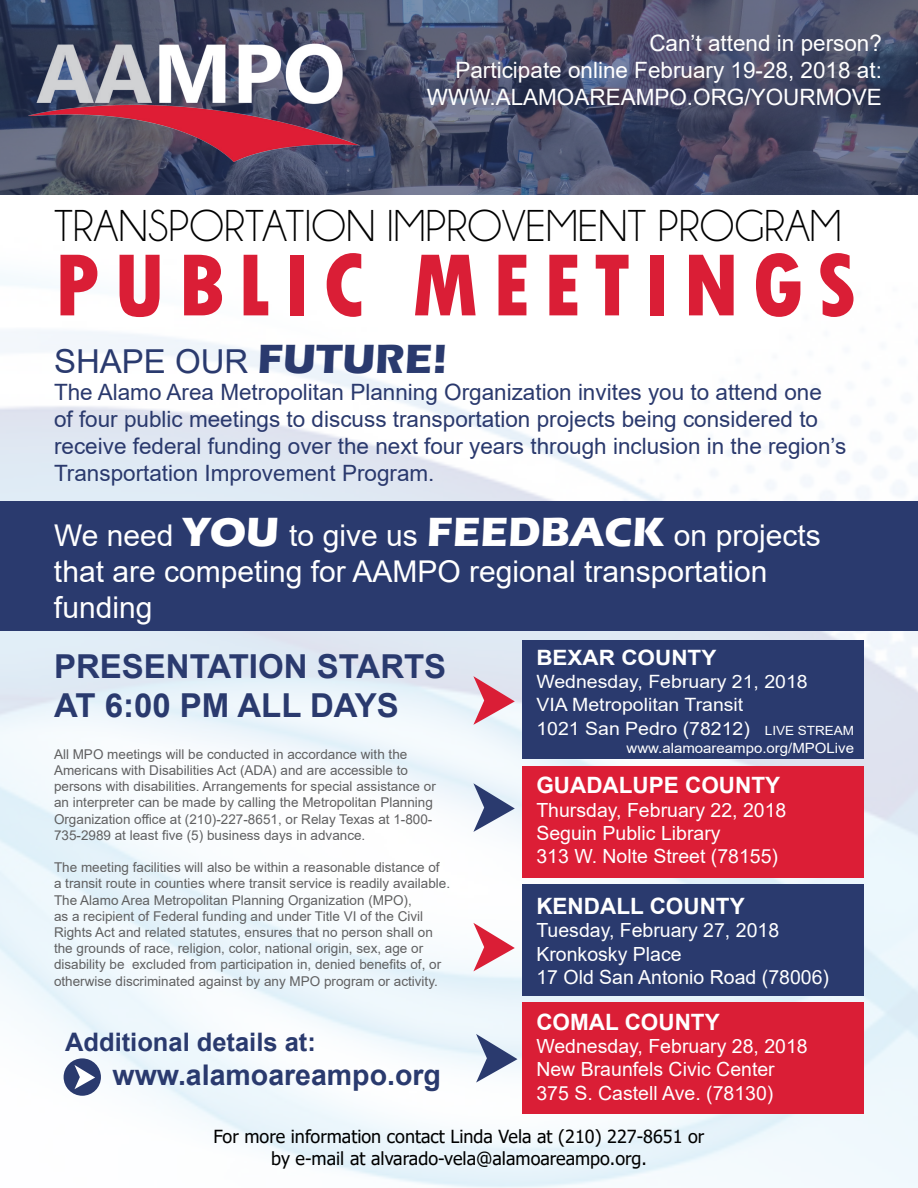
<style>
.page{position:relative;width:918px;height:1188px;background:#fff}
.page>*{position:absolute;margin:0;border:0;box-sizing:border-box;transform-origin:0 0}
.t1{font:800 condensed 93px "Tw Cen";letter-spacing:.13em;color:#da1e36}
.t2{font:45px "Champagne&Limousines";color:#000}
.t3{font:700 33px/39.6px "Arial";color:#2a3a6e}
.t4{font:33px "Arial";color:#2a3a6e}
.t5{font:30px/36px "Arial";color:#fff}
.t6{font:700 28.5px "Arial";color:#2a3a6e}
.t7{font:700 25.5px "Arial";color:#2a3a6e}
.t8{font:22.5px/27px "Arial";color:#2a396d}
.t9{font:22.5px/27px "Arial";color:#fff;text-align:right}
.t10{font:700 22.5px "Arial";color:#fff}
.t11{font:700 21.15px "Arial";color:#fff;scale:1.06 1}
.t12{font:19.5px/23.4px "Arial";color:#fff}
.t13{font:18.3px/23.4px "Arial";color:#fff;scale:1.06 1}
.t14{font:18px/21.6px "Tahoma";color:#000;text-align:center}
.t15{font:14.1px "Arial";color:#fff;scale:1.06 1}
.t16{font:13.5px/16.2px "Arial";color:#606061}
.t17{font:12.75px "Arial";color:#fff;scale:1.06 1}
.s1{font-family:"Eras ITC";font-weight:700;font-size:42px}
</style>
<div class="page">
<img style="left:0;top:275px;width:918px;height:913px">
<svg style="left:0;top:0;width:918px;height:194px;background:#464b66"></svg>
<img style="left:29px;top:33px;width:331px;height:129px">
<div style="left:522px;top:641px;width:342px;height:118px;background:#2a3a6e"></div>
<div style="left:522px;top:766px;width:342px;height:111px;background:#dc1e36"></div>
<div style="left:522px;top:884px;width:342px;height:112px;background:#2a3a6e"></div>
<div style="left:522px;top:1002px;width:342px;height:112px;background:#da1e36"></div>
<svg style="left:473px;top:783px;width:42px;height:49px"></svg>
<svg style="left:473px;top:676px;width:42px;height:49px"></svg>
<svg style="left:473px;top:923px;width:42px;height:48px"></svg>
<svg style="left:476px;top:1034px;width:42px;height:49px"></svg>
<div style="left:64px;top:1058px;width:37px;height:38px;background:#2a3a6e;border-radius:50%"></div>
<svg style="left:74px;top:1065px;width:21px;height:24px"></svg>
<div style="left:0;top:502px;width:918px;height:129px;background:#2a3a6e"></div>
<h3 class="t9" style="left:427px;top:29px;width:457px">Can’t attend in person?<br>Participate online February 19-28, 2018 at:<br>WWW.ALAMOAREAMPO.ORG/YOURMOVE</h3>
<h2 class="t2" style="left:54px;top:203px;width:789px">TRANSPORTATION IMPROVEMENT PROGRAM</h2>
<h1 class="t1" style="left:54px;top:230px;width:804px">PUBLIC MEETINGS</h1>
<h3 class="t4" style="left:54px;top:339px;width:395px">SHAPE OUR <span class="s1">FUTURE!</span></h3>
<p class="t8" style="left:54px;top:379px;width:794px">The Alamo Area Metropolitan Planning Organization invites you to attend one<br>of four public meetings to discuss transportation projects being considered to receive federal funding over the next four years through inclusion in the region’s Transportation Improvement Program.</p>
<h3 class="t5" style="left:54px;top:517px;width:768px">We need <span class="s1">YOU</span> to give us <span class="s1">FEEDBACK</span> on projects that are competing for AAMPO regional transportation funding</h3>
<h3 class="t3" style="left:54px;top:647px;width:394px">PRESENTATION STARTS<br>AT 6:00 PM ALL DAYS</h3>
<p class="t16" style="left:54px;top:746px;width:383px">All MPO meetings will be conducted in accordance with the Americans with Disabilities Act (ADA) and are accessible to persons with disabilities. Arrangements for special assistance or an interpreter can be made by calling the Metropolitan Planning Organization office at (210)-227-8651, or Relay Texas at 1-800- 735-2989 at least five (5) business days in advance.</p>
<p class="t16" style="left:54px;top:859px;width:398px">The meeting facilities will also be within a reasonable distance of a transit route in counties where transit service is readily available.<br>The Alamo Area Metropolitan Planning Organization (MPO),<br>as a recipient of Federal funding and under Title VI of the Civil Rights Act and related statutes, ensures that no person shall on the grounds of race, religion, color, national origin, sex, age or disability be excluded from participation in, denied benefits of, or otherwise discriminated against by any MPO program or activity.</p>
<h3 class="t7" style="left:65px;top:1024px;width:252px">Additional details at:</h3>
<h3 class="t6" style="left:113px;top:1055px;width:330px">www.alamoareampo.org</h3>
<h3 class="t11" style="left:536px;top:642px;width:171px">BEXAR COUNTY</h3>
<h3 class="t13" style="left:536px;top:670px;width:257px">Wednesday, February 21, 2018<br>VIA Metropolitan Transit<br>1021 San Pedro (78212)</h3>
<h3 class="t10" style="left:536px;top:769px;width:245px">GUADALUPE COUNTY</h3>
<h3 class="t12" style="left:536px;top:798px;width:252px">Thursday, February 22, 2018<br>Seguin Public Library<br>313 W. Nolte Street (78155)</h3>
<h3 class="t10" style="left:536px;top:890px;width:210px">KENDALL COUNTY</h3>
<h3 class="t12" style="left:536px;top:918px;width:294px">Tuesday, February 27, 2018<br>Kronkosky Place<br>17 Old San Antonio Road (78006)</h3>
<p class="t17" style="left:765px;top:721px;width:86px">LIVE STREAM</p>
<p class="t15" style="left:627px;top:738px;width:216px">www.alamoareampo.org/MPOLive</p>
<h3 class="t10" style="left:536px;top:1006px;width:185px">COMAL COUNTY</h3>
<h3 class="t12" style="left:536px;top:1034px;width:273px">Wednesday, February 28, 2018<br>New Braunfels Civic Center<br>375 S. Castell Ave. (78130)</h3>
<h3 class="t14" style="left:214px;top:1127px;width:492px">For more information contact Linda Vela at (210) 227-8651 or by e-mail at alvarado-vela@alamoareampo.org.</h3>
</div>
